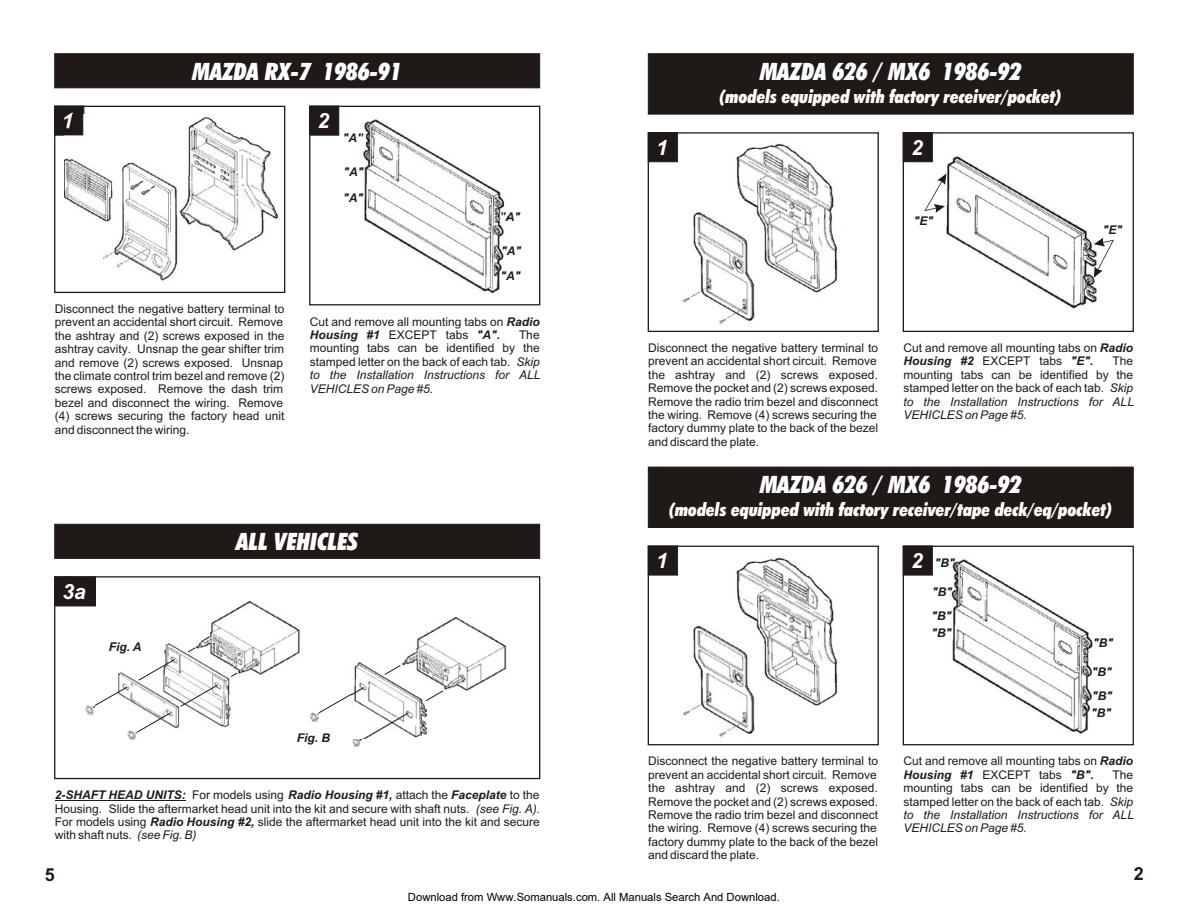
<style>
.page{position:relative;width:1188px;height:918px;background:#fff}
.page>*{position:absolute;margin:0;border:0;box-sizing:border-box;transform-origin:0 0}
.t1{font:24px "Futura X Blk Cn It BT";color:#fff}
.t2{font:italic 700 21px "Arial";color:#fff}
.t3{font:18px "Futura X Blk Cn It BT";color:#fff}
.t4{font:700 18px "Arial";color:#1f1a17}
.t5{font:12px/13.4px "Arial";color:#1f1a17;text-align:justify}
.t6{font:italic 700 12px "Arial";color:#1f1a17}
.t7{font:11.25px "Arial";color:#000}
.s1{font-weight:700;font-style:italic}
.s2{font-style:italic}
</style>
<div class="page">
<div style="left:648px;top:132px;width:30px;height:30px;background:#1f1a17;border:1px solid #1f1a17"></div>
<div style="left:648px;top:54px;width:485px;height:60px;background:#1f1a17"></div>
<div style="left:648px;top:132px;width:231px;height:200px;border:1px solid #1f1a17"></div>
<div style="left:903px;top:132px;width:30px;height:30px;background:#1f1a17;border:1px solid #1f1a17"></div>
<div style="left:903px;top:132px;width:231px;height:200px;border:1px solid #1f1a17"></div>
<img style="left:683px;top:143px;width:155px;height:182px">
<img style="left:946px;top:156px;width:151px;height:153px">
<svg style="left:1094px;top:238px;width:20px;height:40px"></svg>
<svg style="left:924px;top:174px;width:22px;height:39px"></svg>
<div style="left:55px;top:106px;width:29px;height:29px;background:#1f1a17;border:1px solid #1f1a17"></div>
<div style="left:55px;top:54px;width:485px;height:34px;background:#1f1a17;border:1px solid #1f1a17"></div>
<div style="left:54px;top:106px;width:231px;height:187px;border:1px solid #1f1a17"></div>
<div style="left:309px;top:106px;width:30px;height:29px;background:#1f1a17;border:1px solid #1f1a17"></div>
<div style="left:309px;top:106px;width:231px;height:199px;border:1px solid #1f1a17"></div>
<img style="left:65px;top:114px;width:213px;height:167px">
<svg style="left:129px;top:180px;width:27px;height:16px"></svg>
<img style="left:361px;top:119px;width:148px;height:175px">
<div style="left:648px;top:546px;width:30px;height:29px;background:#1f1a17;border:1px solid #1f1a17"></div>
<div style="left:648px;top:467px;width:485px;height:61px;background:#1f1a17"></div>
<div style="left:648px;top:546px;width:231px;height:199px;border:1px solid #1f1a17"></div>
<div style="left:903px;top:546px;width:30px;height:29px;background:#1f1a17;border:1px solid #1f1a17"></div>
<div style="left:903px;top:546px;width:231px;height:199px;border:1px solid #1f1a17"></div>
<img style="left:683px;top:557px;width:155px;height:181px">
<img style="left:951px;top:559px;width:142px;height:175px">
<hr style="left:55px;top:800px;width:131px;height:1px;background:#1f1a17">
<div style="left:55px;top:524px;width:485px;height:35px;background:#1f1a17;border:1px solid #1f1a17"></div>
<div style="left:54px;top:576px;width:486px;height:203px;border:1px solid #1f1a17"></div>
<div style="left:55px;top:577px;width:41px;height:29px;background:#1f1a17"></div>
<img style="left:199px;top:601px;width:101px;height:74px">
<img style="left:165px;top:644px;width:68px;height:84px">
<svg style="left:230px;top:672px;width:8px;height:6px"></svg>
<svg style="left:86px;top:647px;width:133px;height:94px"></svg>
<img style="left:404px;top:617px;width:103px;height:74px">
<svg style="left:310px;top:694px;width:58px;height:54px"></svg>
<img style="left:351px;top:661px;width:78px;height:77px">
<svg style="left:384px;top:664px;width:17px;height:11px"></svg>
<svg style="left:425px;top:690px;width:19px;height:12px"></svg>
<h1 class="t1" style="left:192px;top:62px;width:211px">MAZDA RX-7 1986-91</h1>
<h2 class="t2" style="left:317px;top:113px;width:13px">2</h2>
<p class="t6" style="left:343px;top:134px;width:22px">"A"</p>
<p class="t6" style="left:343px;top:167px;width:22px">"A"</p>
<p class="t5" style="left:55px;top:303px;width:231px">Disconnect the negative battery terminal to prevent an accidental short circuit. Remove the ashtray and (2) screws exposed in the ashtray cavity. Unsnap the gear shifter trim and remove (2) screws exposed. Unsnap the climate control trim bezel and remove (2) screws exposed. Remove the dash trim bezel and disconnect the wiring. Remove (4) screws securing the factory head unit and disconnect the wiring.</p>
<p class="t6" style="left:343px;top:193px;width:22px">"A"</p>
<p class="t6" style="left:500px;top:212px;width:22px">"A"</p>
<p class="t6" style="left:501px;top:246px;width:22px">"A"</p>
<p class="t6" style="left:500px;top:272px;width:22px">"A"</p>
<p class="t5" style="left:310px;top:316px;width:231px">Cut and remove all mounting tabs on <span class="s1">Radio<br>Housing #1</span> EXCEPT tabs <span class="s1">"A".</span></p>
<p class="t5" style="left:310px;top:329px;width:232px;text-indent:209px">The mounting tabs can be identified by the stamped letter on the back of each tab. <span class="s2">Skip to the Installation Instructions for ALL VEHICLES on Page #5.</span></p>
<h2 class="t2" style="left:62px;top:584px;width:25px">3a</h2>
<p class="t6" style="left:109px;top:642px;width:34px">Fig. A</p>
<h1 class="t1" style="left:236px;top:532px;width:123px">ALL VEHICLES</h1>
<p class="t6" style="left:297px;top:734px;width:35px">Fig. B</p>
<p class="t5" style="left:55px;top:789px;width:487px"><span class="s1">2-SHAFT HEAD UNITS:</span> For models using <span class="s1">Radio Housing #1,</span> attach the <span class="s1">Faceplate</span> to the Housing. Slide the aftermarket head unit into the kit and secure with shaft nuts. <span class="s2">(see Fig. A).<br></span>For models using <span class="s1">Radio Housing #2,</span> slide the aftermarket head unit into the kit and secure with shaft nuts. <span class="s2">(see Fig. B)</span></p>
<h2 class="t2" style="left:656px;top:139px;width:13px">1</h2>
<h1 class="t1" style="left:760px;top:62px;width:263px">MAZDA 626 / MX6 1986-92</h1>
<h3 class="t3" style="left:720px;top:89px;width:343px">(models equipped with factory receiver/pocket)</h3>
<h2 class="t2" style="left:911px;top:139px;width:13px">2</h2>
<p class="t6" style="left:914px;top:216px;width:21px">"E"</p>
<p class="t6" style="left:1103px;top:226px;width:21px">"E"</p>
<p class="t5" style="left:648px;top:342px;width:231px;text-align:left">Disconnect the negative battery terminal to prevent an accidental short circuit. Remove the ashtray and (2) screws exposed.<br>Remove the pocket and (2) screws exposed.<br>Remove the radio trim bezel and disconnect the wiring. Remove (4) screws securing the factory dummy plate to the back of the bezel and discard the plate.</p>
<p class="t5" style="left:903px;top:342px;width:231px">Cut and remove all mounting tabs on <span class="s1">Radio<br>Housing #2</span> EXCEPT tabs <span class="s1">"E".</span></p>
<p class="t5" style="left:903px;top:356px;width:232px;text-indent:209px">The mounting tabs can be identified by the stamped letter on the back of each tab. <span class="s2">Skip to the Installation Instructions for ALL VEHICLES on Page #5.</span></p>
<h1 class="t1" style="left:760px;top:475px;width:263px">MAZDA 626 / MX6 1986-92</h1>
<h3 class="t3" style="left:669px;top:502px;width:444px">(models equipped with factory receiver/tape deck/eq/pocket)</h3>
<h2 class="t2" style="left:911px;top:553px;width:13px">2</h2>
<h2 class="t2" style="left:656px;top:553px;width:13px">1</h2>
<p class="t6" style="left:935px;top:558px;width:22px">"B"</p>
<p class="t6" style="left:932px;top:587px;width:22px">"B"</p>
<p class="t5" style="left:648px;top:756px;width:231px">Disconnect the negative battery terminal to prevent an accidental short circuit. Remove the ashtray and (2) screws exposed.<br>Remove the pocket and (2) screws exposed.<br>Remove the radio trim bezel and disconnect the wiring. Remove (4) screws securing the factory dummy plate to the back of the bezel and discard the plate.</p>
<p class="t6" style="left:932px;top:611px;width:22px">"B"</p>
<p class="t6" style="left:931px;top:628px;width:22px">"B"</p>
<p class="t6" style="left:1093px;top:639px;width:22px">"B"</p>
<p class="t6" style="left:1092px;top:667px;width:22px">"B"</p>
<p class="t6" style="left:1092px;top:691px;width:22px">"B"</p>
<p class="t6" style="left:1091px;top:708px;width:22px">"B"</p>
<p class="t5" style="left:903px;top:756px;width:231px">Cut and remove all mounting tabs on <span class="s1">Radio<br>Housing #1</span> EXCEPT tabs <span class="s1">"B".</span></p>
<p class="t5" style="left:903px;top:769px;width:232px;text-indent:209px">The mounting tabs can be identified by the stamped letter on the back of each tab. <span class="s2">Skip to the Installation Instructions for ALL VEHICLES on Page #5.</span></p>
<h3 class="t4" style="left:45px;top:867px;width:12px">5</h3>
<h3 class="t4" style="left:1134px;top:867px;width:12px">2</h3>
<p class="t7" style="left:408px;top:890px;width:373px">Download from Www.Somanuals.com. All Manuals Search And Download.</p>
</div>
